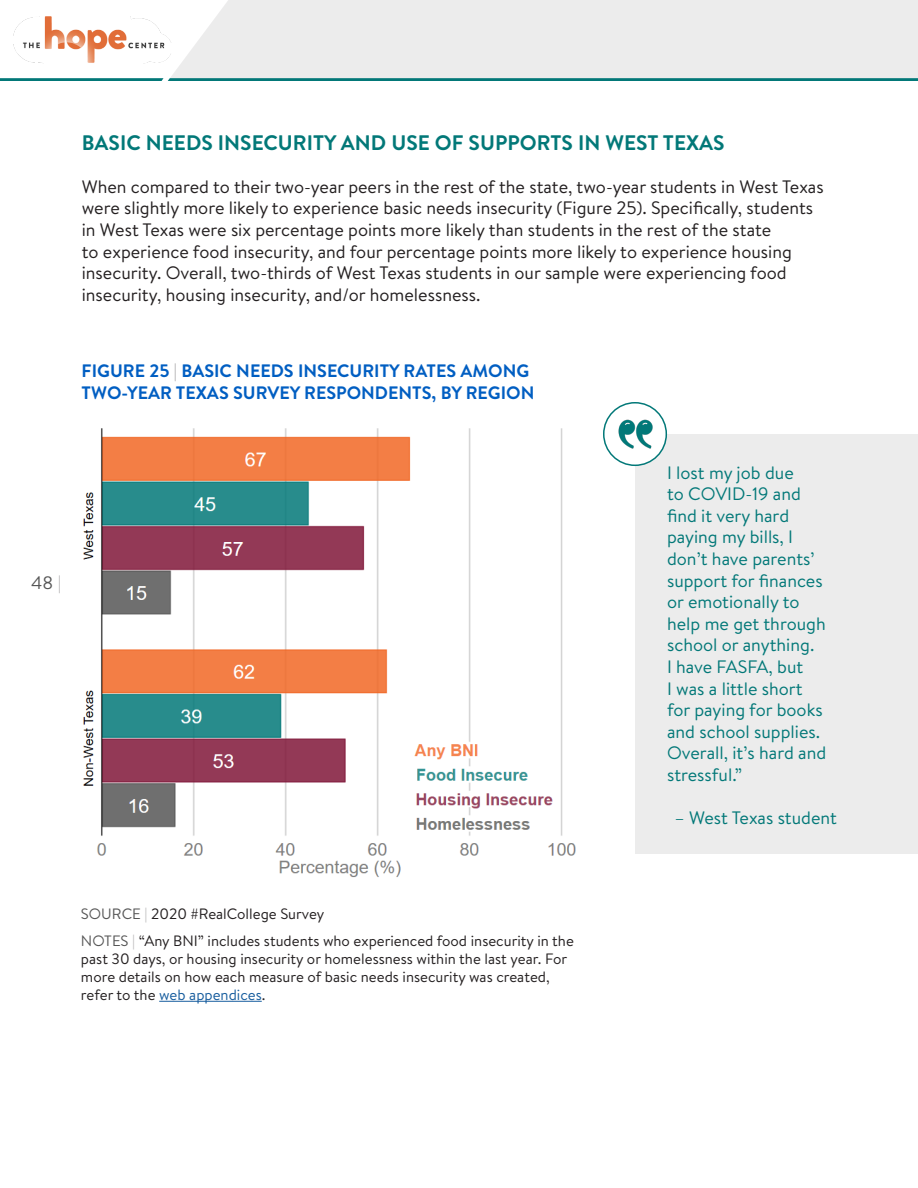
<style>
.page{position:relative;width:918px;height:1188px;background:#fff}
.page>*{position:absolute;margin:0;border:0;box-sizing:border-box;transform-origin:0 0}
.t1{font:700 21px "Brandon Text";color:#027878}
.t2{font:18px/21.6px "Brandon Text";color:#231f20}
.t3{font:18px/21.6px "Brandon Text";color:#027878}
.t4{font:700 18px/21.6px "Brandon Text";color:#005ec2}
.t5{font:18px "Brandon Text";color:#565656}
.t6{font:15px/18px "Brandon Text";color:#231f20}
.s1{color:#b5b4b5}
.s2{color:#565656}
.s3{color:#175d9e}
</style>
<div class="page">
<div style="left:170px;top:0;width:748px;height:78px;background:#ececec"></div>
<svg style="left:0;top:78px;width:918px;height:3px"></svg>
<img style="left:14px;top:16px;width:157px;height:47px">
<img style="left:83px;top:429px;width:493px;height:448px">
<hr style="left:159px;top:1001px;width:103px;height:1px;background:#175d9e">
<div style="left:635px;top:434px;width:283px;height:420px;background:#ececec"></div>
<img style="left:604px;top:403px;width:62px;height:62px;border-radius:31px">
<div style="left:603px;top:402px;width:64px;height:64px;border:2px solid #027878;border-radius:50%"></div>
<p class="t1" style="left:82px;top:128px;width:644px">BASIC NEEDS INSECURITY AND USE OF SUPPORTS IN WEST TEXAS</p>
<p class="t2" style="left:82px;top:175px;width:743px">When compared to their two-year peers in the rest of the state, two-year students in West Texas were slightly more likely to experience basic needs insecurity (Figure 25). Specifically, students in West Texas were six percentage points more likely than students in the rest of the state<br>to experience food insecurity, and four percentage points more likely to experience housing insecurity. Overall, two-thirds of West Texas students in our sample were experiencing food insecurity, housing insecurity, and/or homelessness.</p>
<p class="t4" style="left:82px;top:360px;width:454px">FIGURE 25 <span class="s1">|</span> BASIC NEEDS INSECURITY RATES AMONG<br>TWO-YEAR TEXAS SURVEY RESPONDENTS, BY REGION</p>
<p class="t5" style="left:31px;top:571px;width:32px">48 <span class="s1">|</span></p>
<p class="t3" style="left:667px;top:461px;width:161px">I lost my job due<br>to COVID-19 and find it very hard paying my bills, I don’t have parents’ support for finances or emotionally to help me get through school or anything.<br>I have FASFA, but<br>I was a little short for paying for books and school supplies.<br>Overall, it’s hard and stressful.”</p>
<p class="t3" style="left:675px;top:807px;width:164px">– West Texas student</p>
<p class="t6" style="left:81px;top:904px;width:245px"><span class="s2">SOURCE</span> <span class="s1">|</span> 2020 #RealCollege Survey</p>
<p class="t6" style="left:81px;top:931px;width:494px"><span class="s2">NOTES</span> <span class="s1">|</span> “Any BNI” includes students who experienced food insecurity in the past 30 days, or housing insecurity or homelessness within the last year. For more details on how each measure of basic needs insecurity was created, refer to the <span class="s3">web appendices</span>.</p>
</div>
